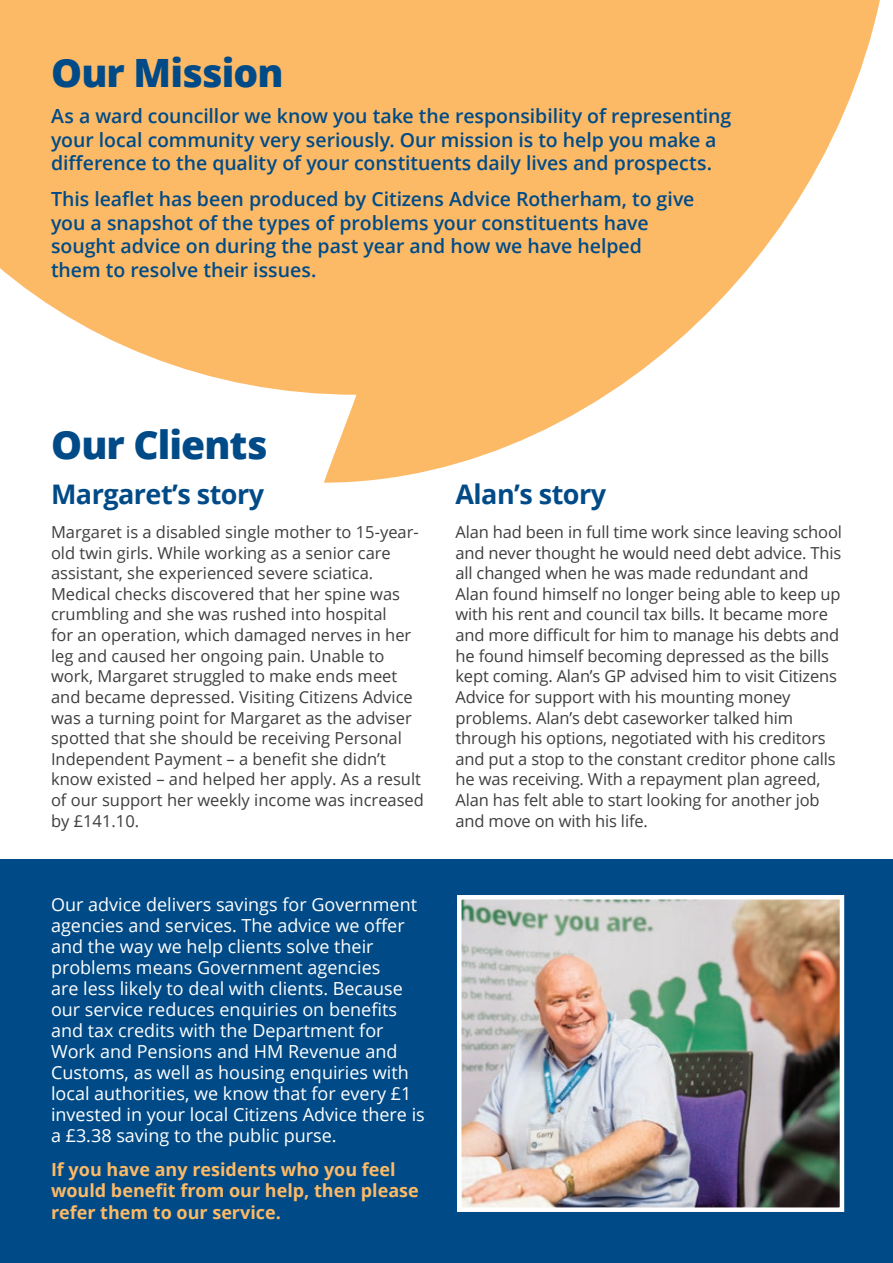
<style>
.page{position:relative;width:893px;height:1263px;background:#fff}
.page>*{position:absolute;margin:0;border:0;box-sizing:border-box;transform-origin:0 0}
.t1{font:800 39px "Open Sans";letter-spacing:-.02em;color:#004b87}
.t2{font:700 27px "Open Sans";letter-spacing:-.02em;color:#004b87}
.t3{font:600 19.5px/23.4px "Open Sans";letter-spacing:-.005em;color:#004b87}
.t4{font:18px/21px "Open Sans";color:#fff}
.t5{font:700 18px/21.3px "Open Sans";color:#fcba67}
.t6{font:16.5px/20.7px "Open Sans";letter-spacing:-.01em;color:#3e3e3f}
</style>
<div class="page">
<svg style="left:0;top:0;width:880px;height:483px;fill:#fcba67"></svg>
<div style="left:0;top:859px;width:893px;height:404px;background:#004b87"></div>
<img style="left:462px;top:900px;width:377px;height:307px">
<div style="left:457px;top:895px;width:387px;height:317px;border:4px solid #fff"></div>
<h1 class="t1" style="left:51px;top:43px;width:234px">Our Mission</h1>
<p class="t3" style="left:51px;top:104px;width:682px">As a ward councillor we know you take the responsibility of representing your local community very seriously. Our mission is to help you make a difference to the quality of your constituents daily lives and prospects.</p>
<p class="t3" style="left:51px;top:187px;width:645px">This leaflet has been produced by Citizens Advice Rotherham, to give you a snapshot of the types of problems your constituents have sought advice on during the past year and how we have helped them to resolve their issues.</p>
<h1 class="t1" style="left:51px;top:415px;width:218px">Our Clients</h1>
<h2 class="t2" style="left:51px;top:475px;width:215px">Margaret’s story</h2>
<p class="t6" style="left:51px;top:521px;width:374px">Margaret is a disabled single mother to 15-year&shy;old twin girls. While working as a senior care assistant, she experienced severe sciatica.<br>Medical checks discovered that her spine was crumbling and she was rushed into hospital<br>for an operation, which damaged nerves in her leg and caused her ongoing pain. Unable to work, Margaret struggled to make ends meet and became depressed. Visiting Citizens Advice was a turning point for Margaret as the adviser spotted that she should be receiving Personal Independent Payment – a benefit she didn’t know existed – and helped her apply. As a result of our support her weekly income was increased by £141.10.</p>
<p class="t4" style="left:51px;top:893px;width:375px">Our advice delivers savings for Government agencies and services. The advice we offer and the way we help clients solve their problems means Government agencies<br>are less likely to deal with clients. Because our service reduces enquiries on benefits and tax credits with the Department for Work and Pensions and HM Revenue and Customs, as well as housing enquiries with local authorities, we know that for every £1 invested in your local Citizens Advice there is a £3.38 saving to the public purse.</p>
<p class="t5" style="left:51px;top:1158px;width:369px">If you have any residents who you feel would benefit from our help, then please refer them to our service.</p>
<h2 class="t2" style="left:455px;top:475px;width:152px">Alan’s story</h2>
<p class="t6" style="left:455px;top:521px;width:388px">Alan had been in full time work since leaving school and never thought he would need debt advice. This all changed when he was made redundant and Alan found himself no longer being able to keep up with his rent and council tax bills. It became more and more difficult for him to manage his debts and he found himself becoming depressed as the bills kept coming. Alan’s GP advised him to visit Citizens Advice for support with his mounting money problems. Alan’s debt caseworker talked him through his options, negotiated with his creditors and put a stop to the constant creditor phone calls he was receiving. With a repayment plan agreed, Alan has felt able to start looking for another job and move on with his life.</p>
</div>
